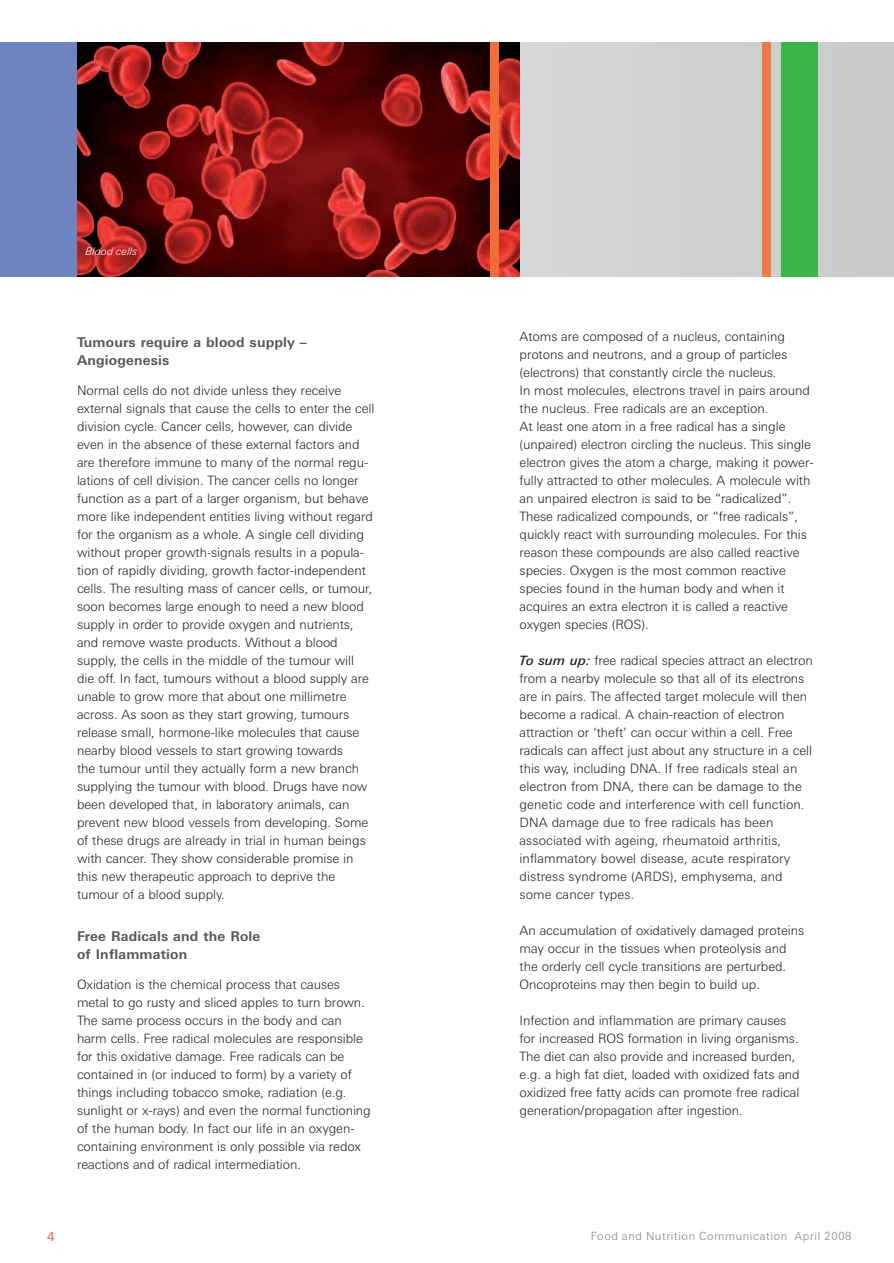
<style>
.page{position:relative;width:894px;height:1263px;background:#fff}
.page>*{position:absolute;margin:0;border:0;box-sizing:border-box;transform-origin:0 0}
.t1{font:700 13.5px/18px "LT Univers Basic";letter-spacing:.015em;color:#57585a}
.t2{font:300 12.9px/18px "LT Univers Basic";letter-spacing:-.005em;color:#231f20}
.t3{font:500 12.6px "LT Univers Basic";color:#f47b42}
.t4{font:300 11.25px "LT Univers Basic";letter-spacing:.055em;color:#808285}
.t5{font:italic 300 10.5px "LT Univers Basic";letter-spacing:.02em;color:#fff}
.s1{font-weight:500;font-style:italic}
</style>
<div class="page">
<svg style="left:0;top:42px;width:893px;height:235px;background:#936a6a"></svg>
<p class="t5" style="left:85px;top:247px;width:53px">Blood cells</p>
<p class="t1" style="left:77px;top:334px;width:231px">Tumours require a blood supply –<br>Angiogenesis</p>
<p class="t2" style="left:77px;top:382px;width:299px">Normal cells do not divide unless they receive external signals that cause the cells to enter the cell division cycle. Cancer cells, however, can divide even in the absence of these external factors and are therefore immune to many of the normal regu&shy;lations of cell division. The cancer cells no longer function as a part of a larger organism, but behave more like independent entities living without regard for the organism as a whole. A single cell dividing without proper growth-signals results in a popula&shy;tion of rapidly dividing, growth factor-independent cells. The resulting mass of cancer cells, or tumour, soon becomes large enough to need a new blood supply in order to provide oxygen and nutrients, and remove waste products. Without a blood supply, the cells in the middle of the tumour will die off. In fact, tumours without a blood supply are unable to grow more that about one millimetre across. As soon as they start growing, tumours release small, hormone-like molecules that cause nearby blood vessels to start growing towards<br>the tumour until they actually form a new branch supplying the tumour with blood. Drugs have now been developed that, in laboratory animals, can prevent new blood vessels from developing. Some of these drugs are already in trial in human beings with cancer. They show considerable promise in this new therapeutic approach to deprive the tumour of a blood supply.</p>
<p class="t1" style="left:77px;top:928px;width:185px">Free Radicals and the Role of Inflammation</p>
<p class="t2" style="left:77px;top:976px;width:295px">Oxidation is the chemical process that causes metal to go rusty and sliced apples to turn brown.<br>The same process occurs in the body and can harm cells. Free radical molecules are responsible for this oxidative damage. Free radicals can be contained in (or induced to form) by a variety of things including tobacco smoke, radiation (e.g. sunlight or x-rays) and even the normal functioning of the human body. In fact our life in an oxygen&shy;containing environment is only possible via redox reactions and of radical intermediation.</p>
<p class="t3" style="left:47px;top:1231px;width:9px">4</p>
<p class="t2" style="left:519px;top:328px;width:295px">Atoms are composed of a nucleus, containing protons and neutrons, and a group of particles (electrons) that constantly circle the nucleus.<br>In most molecules, electrons travel in pairs around the nucleus. Free radicals are an exception.<br>At least one atom in a free radical has a single (unpaired) electron circling the nucleus. This single electron gives the atom a charge, making it power&shy;fully attracted to other molecules. A molecule with an unpaired electron is said to be “radicalized”.<br>These radicalized compounds, or “free radicals”, quickly react with surrounding molecules. For this reason these compounds are also called reactive species. Oxygen is the most common reactive species found in the human body and when it acquires an extra electron it is called a reactive oxygen species (ROS).</p>
<p class="t2" style="left:519px;top:652px;width:295px"><span class="s1">To sum up:</span> free radical species attract an electron from a nearby molecule so that all of its electrons are in pairs. The affected target molecule will then become a radical. A chain-reaction of electron attraction or ‘theft’ can occur within a cell. Free radicals can affect just about any structure in a cell this way, including DNA. If free radicals steal an electron from DNA, there can be damage to the genetic code and interference with cell function.<br>DNA damage due to free radicals has been associated with ageing, rheumatoid arthritis, inflammatory bowel disease, acute respiratory distress syndrome (ARDS), emphysema, and some cancer types.</p>
<p class="t2" style="left:519px;top:922px;width:286px">An accumulation of oxidatively damaged proteins may occur in the tissues when proteolysis and the orderly cell cycle transitions are perturbed.<br>Oncoproteins may then begin to build up.</p>
<p class="t2" style="left:519px;top:1012px;width:281px">Infection and inflammation are primary causes for increased ROS formation in living organisms.<br>The diet can also provide and increased burden, e.g. a high fat diet, loaded with oxidized fats and oxidized free fatty acids can promote free radical generation/propagation after ingestion.</p>
<p class="t4" style="left:590px;top:1231px;width:262px">Food and Nutrition Communication April 2008</p>
</div>
